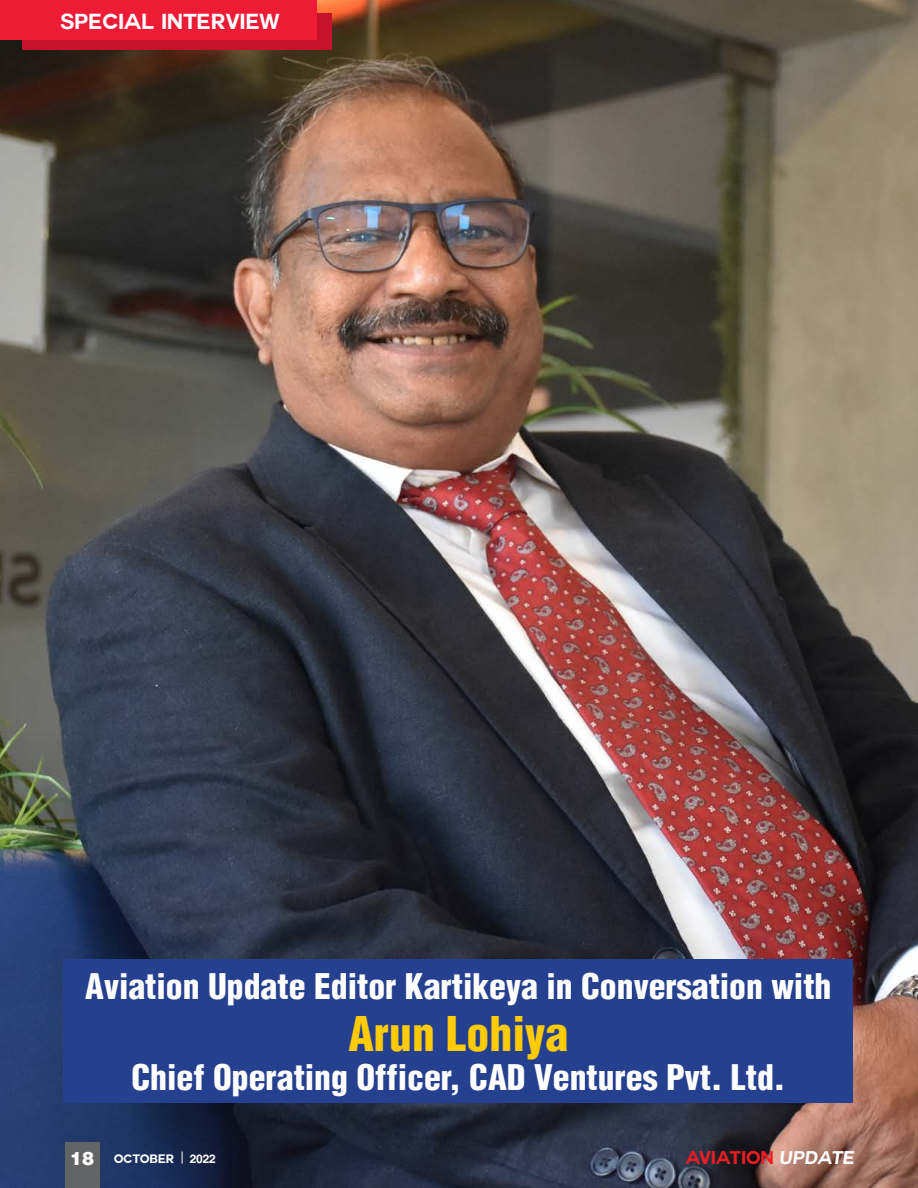
<style>
.page{position:relative;width:918px;height:1188px;background:#fff}
.page>*{position:absolute;margin:0;border:0;box-sizing:border-box;transform-origin:0 0}
.t1{font:900 condensed 45.75px "Context Black Condensed S Si";color:#ffcb05}
.t2{font:900 condensed 33.75px "Context Black Condensed S Si";color:#fff}
.t3{font:700 21.3px "Couture";color:#fff}
.t4{font:700 18px "Couture";color:#ed1d24}
.t5{font:700 12px "Couture";color:#fff}
.s1{font-family:"Context Black S Si";font-weight:900;font-size:18px}
.s2{font-style:italic;color:#fff}
</style>
<div class="page">
<img style="left:0;top:0;width:918px;height:1188px">
<div style="left:22px;top:14px;width:309px;height:36px;background:#c4132a"></div>
<div style="left:0;top:0;width:317px;height:39px;background:#ed1b35"></div>
<div style="left:64px;top:959px;width:789px;height:144px;background:#25408f"></div>
<div style="left:65px;top:1143px;width:35px;height:45px;background:#636466"></div>
<svg style="left:182px;top:1152px;width:1px;height:12px"></svg>
<p class="t3" style="left:60px;top:11px;width:221px">SPECIAL INTERVIEW</p>
<p class="t2" style="left:85px;top:965px;width:748px">Aviation Update Editor Kartikeya in Conversation with</p>
<h1 class="t1" style="left:348px;top:1005px;width:221px">Arun Lohiya</h1>
<p class="t2" style="left:132px;top:1056px;width:655px">Chief Operating Officer, CAD Ventures Pvt. Ltd.</p>
<p class="t5" style="left:70px;top:1153px;width:106px"><span class="s1">18</span> OCTOBER</p>
<p class="t5" style="left:190px;top:1153px;width:27px">2022</p>
<p class="t4" style="left:686px;top:1149px;width:170px">AVIATION <span class="s2">UPDATE</span></p>
</div>
